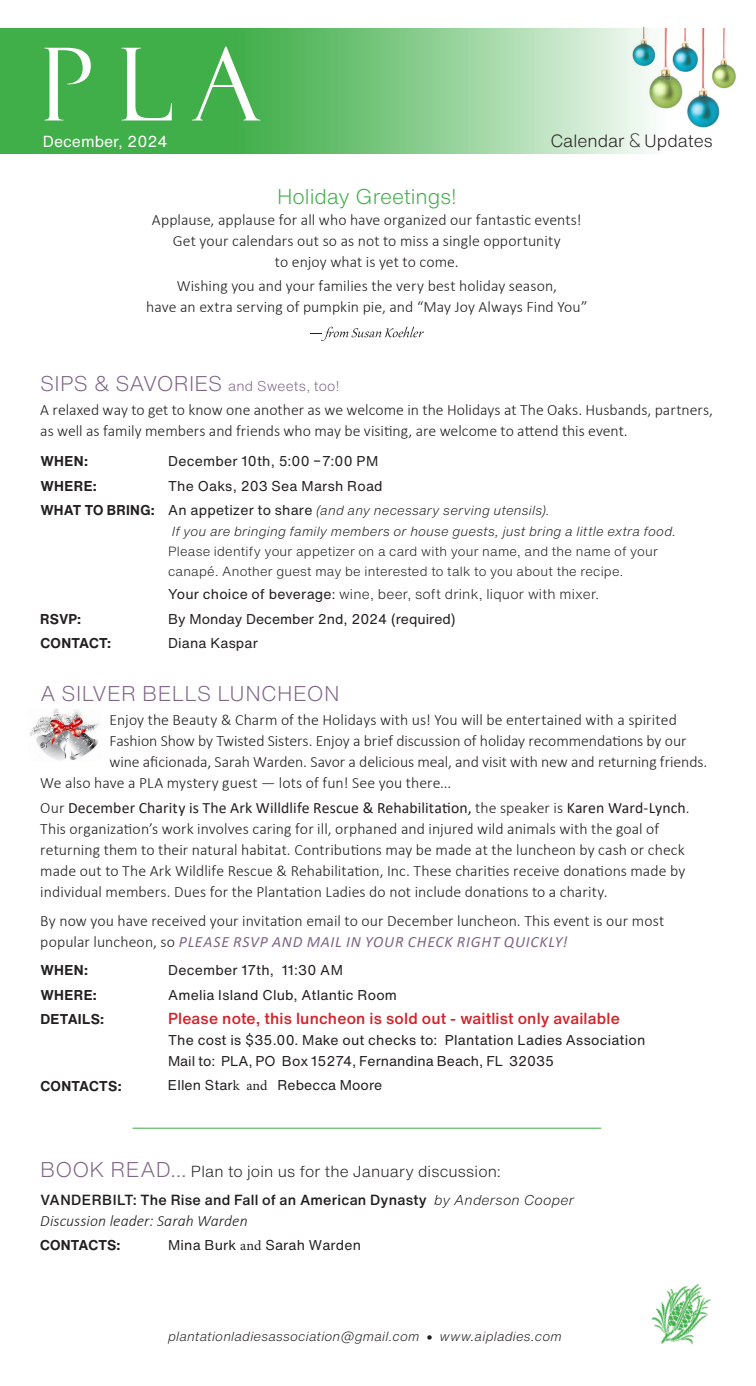
<style>
.page{position:relative;width:756px;height:1386px;background:#fff}
.page>*{position:absolute;margin:0;border:0;box-sizing:border-box;transform-origin:0 0}
.t1{font:101.15px "Felix Titling";color:#fff}
.Rules{font:300 21px "Helvetica Now Text";letter-spacing:.015em;color:#806587}
.Paragraph_Style_3{font:300 21px "Helvetica Now Text";letter-spacing:-.005em;color:#40ae49}
.Header_month{font:300 17.5px "Helvetica Now Text";color:#231f20}
.Newsletter_body_copy{font:300 15.75px/21px "Calibri";letter-spacing:.005em;color:#231f20}
.Special_Interst_sub_heads{font:300 15.75px/21px "Calibri";letter-spacing:.005em;color:#231f20;text-align:center}
.Newsletter_body_copy-2{font:15.75px "Calibri";letter-spacing:.005em;color:#231f20}
.Paragraph_Style_1{font:500 15.75px "Helvetica Now Text";letter-spacing:.01em;color:#d1232a}
.Paragraph_Style_3-2{font:300 15.75px "Helvetica Now Text";letter-spacing:.01em;color:#231f20}
.Newsletter_body_copy-3{font:italic 300 15.75px "Calibri";letter-spacing:.005em;color:#231f20}
.Header_month-2{font:15.75px "Helvetica Now Text";color:#fff}
.Name{font:500 14.35px "Helvetica Now Text";letter-spacing:.015em;color:#231f20}
.Paragraph_Style_1-2{font:14px/24.5px "Helvetica Now Text";letter-spacing:.015em;color:#231f20}
.Paragraph_Style_1-3{font:700 14px "Helvetica Now Text";letter-spacing:.02em;color:#231f20}
.Paragraph_Style_3-3{font:300 14px "Helvetica Now Text";letter-spacing:.015em;color:#806587}
.Paragraph_Style_1-4{font:300 13.12px/20.1px "Helvetica Now Text";letter-spacing:.015em;color:#231f20}
.Paragraph_Style_1-5{font:italic 300 13.12px "Helvetica Now Text";letter-spacing:.02em;color:#231f20}
.s1{font-family:"District";font-weight:100;font-size:19.25px}
.s2{font-size:21px}
.s3{font-weight:700;font-style:normal;font-size:14px}
.s4{font-weight:400;font-style:normal;font-size:14px}
.s5{font-style:italic}
.s6{font-size:13.12px}
.s7{font-weight:300}
.s8{font-weight:400;font-style:italic;color:#806587}
.s9{font-family:"Minion Pro"}
.s10{font-size:21px;color:#806587}
.s11{font-weight:300;font-style:italic;font-size:14px}
</style>
<div class="page">
<img style="left:667px;top:28px;width:38px;height:81px">
<svg style="left:0;top:28px;width:667px;height:126px;background:#78c57e"></svg>
<img style="left:684px;top:48px;width:36px;height:80px">
<img style="left:709px;top:28px;width:27px;height:62px">
<img style="left:672px;top:28px;width:27px;height:44px">
<img style="left:651px;top:1284px;width:61px;height:61px">
<img style="left:30px;top:708px;width:70px;height:53px">
<svg style="left:310px;top:327px;width:114px;height:14px"></svg>
<hr style="left:133px;top:1128px;width:468px;height:1px;background:#40ae49">
<p class="t1" style="left:40px;top:27px;width:222px">P L A</p>
<p class="Header_month-2" style="left:43px;top:130px;width:126px">December, 2024</p>
<p class="Header_month" style="left:550px;top:128px;width:164px">Calendar <span class="s1">&amp;</span> Updates</p>
<p class="Paragraph_Style_3" style="left:277px;top:181px;width:181px">Holiday Greetings!</p>
<p class="Special_Interst_sub_heads" style="left:152px;top:209px;width:431px">Applause, applause for all who have organized our fantastic events!<br>Get your calendars out so as not to miss a single opportunity</p>
<p class="Special_Interst_sub_heads" style="left:275px;top:251px;width:185px">to enjoy what is yet to come.</p>
<p class="Newsletter_body_copy" style="left:177px;top:275px;width:382px">Wishing you and your families the very best holiday season,</p>
<p class="Newsletter_body_copy" style="left:146px;top:296px;width:443px">have an extra serving of pumpkin pie, and “May Joy Always Find You”</p>
<p class="Paragraph_Style_3-3" style="left:40px;top:376px;width:301px"><span class="s2">SIPS &amp; SAVORIES</span> and Sweets, too!</p>
<p class="Newsletter_body_copy" style="left:40px;top:400px;width:674px">A relaxed way to get to know one another as we welcome in the Holidays at The Oaks. Husbands, partners, as well as family members and friends who may be visiting, are welcome to attend this event.</p>
<p class="Paragraph_Style_1-3" style="left:40px;top:451px;width:49px">WHEN:</p>
<p class="Paragraph_Style_1-2" style="left:168px;top:449px;width:212px">December 10th, 5:00 –7:00 PM</p>
<p class="Paragraph_Style_1-3" style="left:40px;top:475px;width:58px">WHERE:</p>
<p class="Paragraph_Style_1-2" style="left:168px;top:473px;width:216px">The Oaks, 203 Sea Marsh Road</p>
<p class="Paragraph_Style_1-5" style="left:40px;top:501px;width:511px"><span class="s3">WHAT TO BRING:</span> <span class="s4">An appetizer to share</span> (and any necessary serving utensils).</p>
<p class="Paragraph_Style_1-4" style="left:168px;top:521px;width:510px"><span class="s5">If you are bringing family members or house guests, just bring a little extra food.<br></span>Please identify your appetizer on a card with your name, and the name of your canapé. Another guest may be interested to talk to you about the recipe.</p>
<p class="Paragraph_Style_1-2" style="left:168px;top:582px;width:433px">Your choice of beverage<span class="s6">:</span> <span class="s7">wine, beer, soft drink, liquor with mixer.<br></span>By Monday December 2nd, 2024 (required)<br>Diana Kaspar</p>
<p class="Rules" style="left:40px;top:678px;width:301px">A SILVER BELLS LUNCHEON</p>
<p class="Newsletter_body_copy" style="left:110px;top:709px;width:599px">Enjoy the Beauty &amp; Charm of the Holidays with us! You will be entertained with a spirited<br>Fashion Show by Twisted Sisters. Enjoy a brief discussion of holiday recommendations by our wine aficionada, Sarah Warden. Savor a delicious meal, and visit with new and returning friends.</p>
<p class="Newsletter_body_copy" style="left:40px;top:772px;width:413px">We also have a PLA mystery guest — lots of fun! See you there...</p>
<p class="Newsletter_body_copy-2" style="left:40px;top:797px;width:651px"><span class="s7">Our</span> December Charity is The Ark Willdlife Rescue &amp; Rehabilitation, <span class="s7">the speaker is</span> Karen Ward-Lynch<span class="s7">.</span></p>
<p class="Newsletter_body_copy" style="left:40px;top:818px;width:647px">This organization’s work involves caring for ill, orphaned and injured wild animals with the goal of returning them to their natural habitat. Contributions may be made at the luncheon by cash or check made out to The Ark Wildlife Rescue &amp; Rehabilitation, Inc. These charities receive donations made by individual members. Dues for the Plantation Ladies do not include donations to a charity.</p>
<p class="Newsletter_body_copy" style="left:40px;top:911px;width:625px">By now you have received your invitation email to our December luncheon. This event is our most popular luncheon, so <span class="s8">PLEASE RSVP AND MAIL IN YOUR CHECK RIGHT QUICKLY!</span></p>
<p class="Paragraph_Style_1-3" style="left:40px;top:960px;width:49px">WHEN:</p>
<p class="Paragraph_Style_1-3" style="left:40px;top:984px;width:58px">WHERE:</p>
<p class="Paragraph_Style_1-3" style="left:40px;top:1009px;width:65px">DETAILS:</p>
<p class="Paragraph_Style_1-3" style="left:40px;top:608px;width:42px">RSVP:</p>
<p class="Paragraph_Style_1-3" style="left:40px;top:633px;width:72px">CONTACT:</p>
<p class="Paragraph_Style_1-2" style="left:168px;top:958px;width:231px">December 17th, 11:30 AM<br>Amelia Island Club, Atlantic Room</p>
<p class="Paragraph_Style_1" style="left:168px;top:1007px;width:453px">Please note, this luncheon is sold out - waitlist only available</p>
<p class="Paragraph_Style_1-2" style="left:168px;top:1029px;width:479px;line-height:21.2px">The cost is $35.00. Make out checks to: Plantation Ladies Association<br>Mail to: PLA, PO Box 15274, Fernandina Beach, FL 32035</p>
<p class="Paragraph_Style_1-2" style="left:168px;top:1073px;width:216px">Ellen Star<span class="s9">k and</span> Rebecca Moore</p>
<p class="Paragraph_Style_1-3" style="left:40px;top:1075px;width:83px">CONTACTS:</p>
<p class="Paragraph_Style_3-2" style="left:40px;top:1159px;width:462px"><span class="s10">BOOK READ...</span> Plan to join us for the January discussion:</p>
<p class="Name" style="left:40px;top:1189px;width:535px">VANDERBILT: The Rise and Fall of an American Dynasty <span class="s11">by Anderson Cooper</span></p>
<p class="Newsletter_body_copy-3" style="left:40px;top:1211px;width:209px">Discussion leader: Sarah Warden</p>
<p class="Paragraph_Style_1-3" style="left:40px;top:1235px;width:82px">CONTACTS:</p>
<p class="Paragraph_Style_1-2" style="left:168px;top:1233px;width:195px">Mina Burk <span class="s9">and</span> Sarah Warden</p>
<p class="Paragraph_Style_1-5" style="left:168px;top:1327px;width:395px">plantationladiesassociation@gmail.com • www.aipladies.com</p>
</div>
